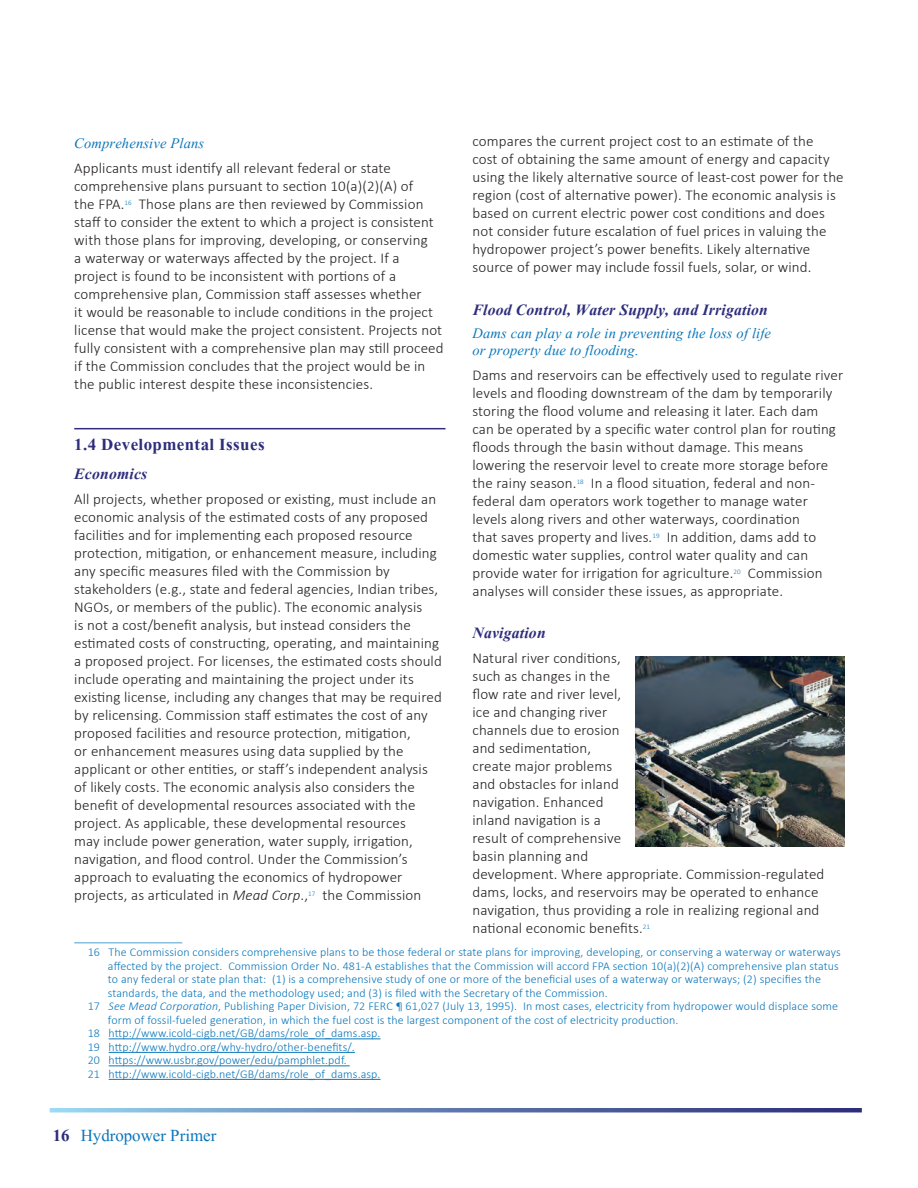
<style>
.page{position:relative;width:918px;height:1188px;background:#fff}
.page>*{position:absolute;margin:0;border:0;box-sizing:border-box;transform-origin:0 0}
.t1{font:700 21px "Aparajita";letter-spacing:.02em;color:#2e2d7c}
.t2{font:21px "Aparajita";color:#0a76ba}
.t3{font:italic 700 19.5px "Aparajita";letter-spacing:.01em;color:#2e2d7c}
.t4{font:italic 18px/16.5px "Aparajita";letter-spacing:.01em;color:#0a76ba}
.t5{font:300 15px/18px "Calibri";letter-spacing:.01em;color:#231f20}
.t6{font:300 12px "Calibri";letter-spacing:.01em;color:#0a76ba}
.s1{font-style:italic}
.s2{font-weight:700;color:#2e2d7c}
</style>
<div class="page">
<svg style="left:50px;top:1108px;width:812px;height:4px"></svg>
<hr style="left:74px;top:428px;width:372px;height:1px;background:#2e2d7c">
<hr style="left:74px;top:942px;width:108px;height:1px;background:#4d9fcf">
<hr style="left:109px;top:1039px;width:272px;height:1px;background:#0a76ba">
<hr style="left:109px;top:1052px;width:246px;height:1px;background:#0a76ba">
<hr style="left:109px;top:1066px;width:241px;height:1px;background:#0a76ba">
<hr style="left:109px;top:1079px;width:272px;height:1px;background:#0a76ba">
<img style="left:635px;top:657px;width:209px;height:190px">
<p class="t5" style="left:472px;top:132px;width:373px">compares the current project cost to an estimate of the<br>cost of obtaining the same amount of energy and capacity using the likely alternative source of least-cost power for the region (cost of alternative power). The economic analysis is based on current electric power cost conditions and does not consider future escalation of fuel prices in valuing the hydropower project’s power benefits. Likely alternative source of power may include fossil fuels, solar, or wind.</p>
<h3 class="t3" style="left:472px;top:301px;width:297px">Flood Control, Water Supply, and Irrigation</h3>
<h4 class="t4" style="left:472px;top:327px;width:300px">Dams can play a role in preventing the loss of life or property due to flooding.</h4>
<p class="t5" style="left:472px;top:365px;width:372px">Dams and reservoirs can be effectively used to regulate river levels and flooding downstream of the dam by temporarily storing the flood volume and releasing it later. Each dam can be operated by a specific water control plan for routing floods through the basin without damage. This means lowering the reservoir level to create more storage before the rainy season.<sup>18</sup> In a flood situation, federal and non&shy;federal dam operators work together to manage water levels along rivers and other waterways, coordination<br>that saves property and lives.<sup>19</sup> In addition, dams add to domestic water supplies, control water quality and can provide water for irrigation for agriculture.<sup>20</sup> Commission analyses will consider these issues, as appropriate.</p>
<h3 class="t3" style="left:472px;top:624px;width:75px">Navigation</h3>
<p class="t5" style="left:472px;top:649px;width:150px">Natural river conditions, such as changes in the flow rate and river level, ice and changing river channels due to erosion and sedimentation, create major problems and obstacles for inland navigation. Enhanced inland navigation is a result of comprehensive basin planning and</p>
<p class="t5" style="left:472px;top:865px;width:353px">development. Where appropriate. Commission-regulated dams, locks, and reservoirs may be operated to enhance navigation, thus providing a role in realizing regional and national economic benefits.<sup>21</sup></p>
<p class="t6" style="left:88px;top:945px;width:754px">16 The Commission considers comprehensive plans to be those federal or state plans for improving, developing, or conserving a waterway or waterways</p>
<p class="t6" style="left:108px;top:958px;width:732px">affected by the project. Commission Order No. 481-A establishes that the Commission will accord FPA section 10(a)(2)(A) comprehensive plan status</p>
<p class="t6" style="left:108px;top:972px;width:715px">to any federal or state plan that: (1) is a comprehensive study of one or more of the beneficial uses of a waterway or waterways; (2) specifies the</p>
<p class="t6" style="left:108px;top:985px;width:501px">standards, the data, and the methodology used; and (3) is filed with the Secretary of the Commission.</p>
<p class="t6" style="left:88px;top:999px;width:752px">17 <span class="s1">See Mead Corporation</span>, Publishing Paper Division, 72 FERC ¶ 61,027 (July 13, 1995). In most cases, electricity from hydropower would displace some</p>
<p class="t6" style="left:108px;top:1012px;width:572px">form of fossil-fueled generation, in which the fuel cost is the largest component of the cost of electricity production.</p>
<p class="t6" style="left:88px;top:1026px;width:294px">18 http://www.icold-cigb.net/GB/dams/role_of_dams.asp.</p>
<p class="t6" style="left:88px;top:1039px;width:269px">19 http://www.hydro.org/why-hydro/other-benefits/.</p>
<p class="t6" style="left:88px;top:1053px;width:261px">20 https://www.usbr.gov/power/edu/pamphlet.pdf.</p>
<p class="t6" style="left:88px;top:1066px;width:294px">21 http://www.icold-cigb.net/GB/dams/role_of_dams.asp.</p>
<h2 class="t4" style="left:74px;top:137px;width:131px">Comprehensive Plans</h2>
<p class="t5" style="left:74px;top:159px;width:371px">Applicants must identify all relevant federal or state comprehensive plans pursuant to section 10(a)(2)(A) of<br>the FPA.<sup>16</sup> Those plans are then reviewed by Commission staff to consider the extent to which a project is consistent with those plans for improving, developing, or conserving<br>a waterway or waterways affected by the project. If a project is found to be inconsistent with portions of a comprehensive plan, Commission staff assesses whether<br>it would be reasonable to include conditions in the project license that would make the project consistent. Projects not fully consistent with a comprehensive plan may still proceed if the Commission concludes that the project would be in the public interest despite these inconsistencies.</p>
<h2 class="t1" style="left:74px;top:434px;width:192px">1.4 Developmental Issues</h2>
<h3 class="t3" style="left:74px;top:465px;width:75px">Economics</h3>
<p class="t5" style="left:74px;top:490px;width:369px">All projects, whether proposed or existing, must include an economic analysis of the estimated costs of any proposed facilities and for implementing each proposed resource protection, mitigation, or enhancement measure, including any specific measures filed with the Commission by stakeholders (e.g., state and federal agencies, Indian tribes, NGOs, or members of the public). The economic analysis<br>is not a cost/benefit analysis, but instead considers the estimated costs of constructing, operating, and maintaining a proposed project. For licenses, the estimated costs should include operating and maintaining the project under its existing license, including any changes that may be required by relicensing. Commission staff estimates the cost of any proposed facilities and resource protection, mitigation,<br>or enhancement measures using data supplied by the applicant or other entities, or staff’s independent analysis of likely costs. The economic analysis also considers the benefit of developmental resources associated with the project. As applicable, these developmental resources<br>may include power generation, water supply, irrigation, navigation, and flood control. Under the Commission’s approach to evaluating the economics of hydropower projects, as articulated in <span class="s1">Mead Corp</span>.,<sup>17</sup> the Commission</p>
<h1 class="t2" style="left:53px;top:1125px;width:165px"><span class="s2">16</span> Hydropower Primer</h1>
</div>
